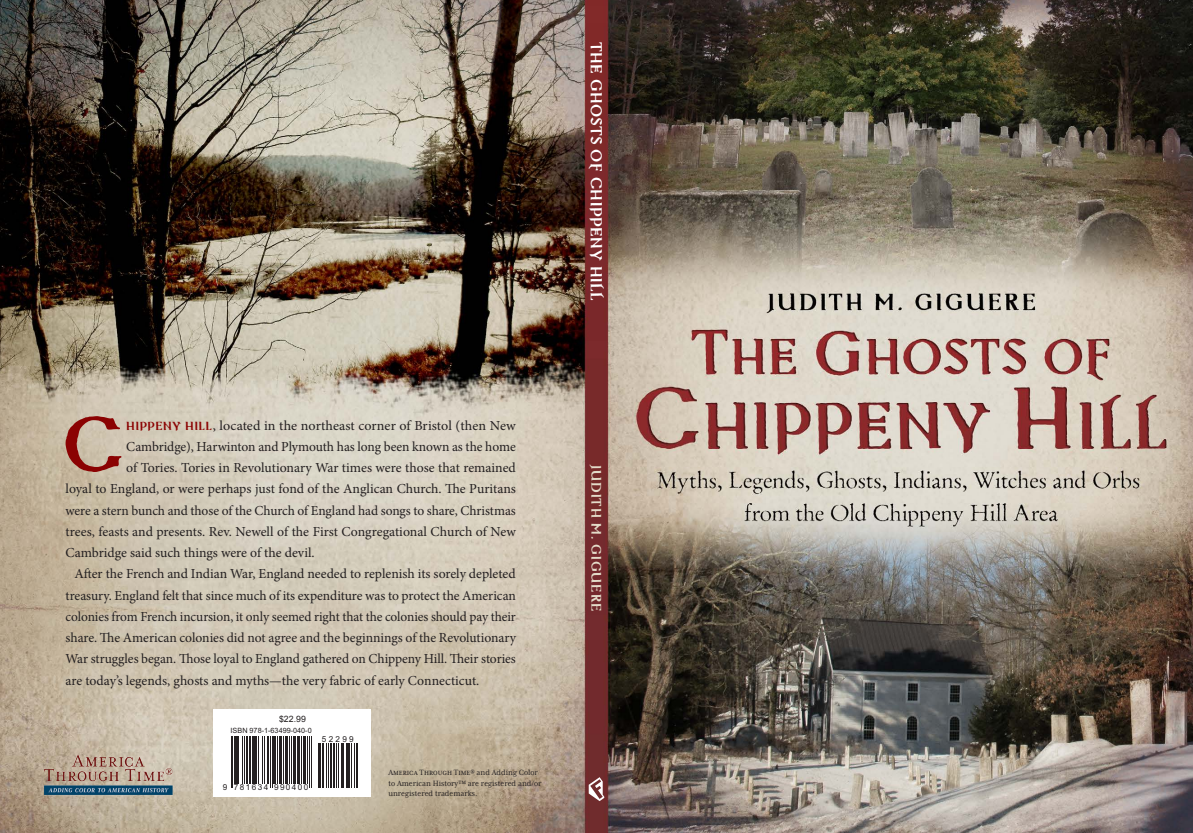
<style>
.page{position:relative;width:1193px;height:833px;background:#fff}
.page>*{position:absolute;margin:0;border:0;box-sizing:border-box;transform-origin:0 0}
.t1{font:92.88px "Aberration";color:#8b0202}
.No_Spacing{font:18.75px "Aberration";letter-spacing:.02em;color:#fff}
.No_Spacing-2{font:16.25px "Aberration";letter-spacing:.06em;color:#e3dbc9}
.t2{font:13.75px/21.2px "Minion Pro";letter-spacing:-.005em;color:#231f20;text-align:justify}
.Blurb_with_drop_cap{font:8.75px/10.6px "Mrs Eaves XL Serif Nar OT";color:#231f20}
.t3{font:8.75px "Arial";color:#231f20}
.t4{font:8.25px "Arial";letter-spacing:.17em;color:#231f20}
.t5{font:7.25px "Arial";color:#231f20}
.s1{font-family:"Aberration";color:#8b0202}
</style>
<div class="page">
<img style="left:0;top:0;width:1192px;height:833px">
<div style="left:214px;top:709px;width:157px;height:87px;background:#fff"></div>
<hr style="left:230px;top:736px;width:1px;height:51px;background:#231f20">
<hr style="left:232px;top:736px;width:1px;height:51px;background:#231f20">
<hr style="left:234px;top:736px;width:2px;height:47px;background:#231f20">
<hr style="left:237px;top:736px;width:2px;height:47px;background:#231f20">
<hr style="left:242px;top:736px;width:1px;height:47px;background:#231f20">
<hr style="left:244px;top:736px;width:1px;height:47px;background:#231f20">
<hr style="left:246px;top:736px;width:2px;height:47px;background:#231f20">
<hr style="left:249px;top:736px;width:2px;height:47px;background:#231f20">
<hr style="left:252px;top:736px;width:1px;height:47px;background:#231f20">
<hr style="left:254px;top:736px;width:3px;height:47px;background:#231f20">
<hr style="left:258px;top:736px;width:1px;height:47px;background:#231f20">
<hr style="left:262px;top:736px;width:1px;height:47px;background:#231f20">
<hr style="left:264px;top:736px;width:1px;height:47px;background:#231f20">
<hr style="left:267px;top:736px;width:2px;height:47px;background:#231f20">
<hr style="left:270px;top:736px;width:1px;height:51px;background:#231f20">
<hr style="left:271px;top:736px;width:1px;height:51px;background:#231f20">
<hr style="left:273px;top:736px;width:3px;height:47px;background:#231f20">
<hr style="left:277px;top:736px;width:1px;height:47px;background:#231f20">
<hr style="left:279px;top:736px;width:3px;height:47px;background:#231f20">
<hr style="left:283px;top:736px;width:1px;height:47px;background:#231f20">
<hr style="left:285px;top:736px;width:3px;height:47px;background:#231f20">
<hr style="left:289px;top:736px;width:1px;height:47px;background:#231f20">
<hr style="left:291px;top:736px;width:1px;height:47px;background:#231f20">
<hr style="left:293px;top:736px;width:2px;height:47px;background:#231f20">
<hr style="left:297px;top:736px;width:3px;height:47px;background:#231f20">
<hr style="left:301px;top:736px;width:1px;height:47px;background:#231f20">
<hr style="left:303px;top:736px;width:3px;height:47px;background:#231f20">
<hr style="left:307px;top:736px;width:1px;height:47px;background:#231f20">
<hr style="left:309px;top:736px;width:1px;height:51px;background:#231f20">
<hr style="left:311px;top:736px;width:1px;height:51px;background:#231f20">
<hr style="left:318px;top:743px;width:1px;height:44px;background:#231f20">
<hr style="left:319px;top:743px;width:2px;height:44px;background:#231f20">
<hr style="left:322px;top:743px;width:2px;height:44px;background:#231f20">
<hr style="left:326px;top:743px;width:1px;height:44px;background:#231f20">
<hr style="left:328px;top:743px;width:1px;height:44px;background:#231f20">
<hr style="left:330px;top:743px;width:2px;height:44px;background:#231f20">
<hr style="left:333px;top:743px;width:2px;height:44px;background:#231f20">
<hr style="left:335px;top:743px;width:1px;height:44px;background:#231f20">
<hr style="left:338px;top:743px;width:1px;height:44px;background:#231f20">
<hr style="left:341px;top:743px;width:1px;height:44px;background:#231f20">
<hr style="left:343px;top:743px;width:1px;height:44px;background:#231f20">
<hr style="left:346px;top:743px;width:1px;height:44px;background:#231f20">
<hr style="left:347px;top:743px;width:3px;height:44px;background:#231f20">
<hr style="left:351px;top:743px;width:1px;height:44px;background:#231f20">
<hr style="left:354px;top:743px;width:1px;height:44px;background:#231f20">
<hr style="left:356px;top:743px;width:2px;height:44px;background:#231f20">
<img style="left:35px;top:746px;width:147px;height:50px">
<svg style="left:588px;top:777px;width:16px;height:24px"></svg>
<p class="t1" style="left:63px;top:382px;width:63px">C</p>
<p class="t2" style="left:126px;top:414px;width:391px"><span class="s1">hippeny Hill</span>, located in the northeast corner of Bristol (then New</p>
<p class="t2" style="left:126px;top:436px;width:391px">Cambridge), Harwinton and Plymouth has long been known as the home</p>
<p class="t2" style="left:126px;top:457px;width:391px">of Tories. Tories in Revolutionary War times were those that remained</p>
<p class="t2" style="left:66px;top:478px;width:452px">loyal to England, or were perhaps just fond of the Anglican Church. The Puritans</p>
<p class="t2" style="left:66px;top:499px;width:451px">were a stern bunch and those of the Church of England had songs to share, Christmas</p>
<p class="t2" style="left:66px;top:521px;width:452px">trees, feasts and presents. Rev. Newell of the First Congregational Church of New</p>
<p class="t2" style="left:66px;top:542px;width:250px">Cambridge said such things were of the devil.</p>
<p class="t2" style="left:66px;top:563px;width:452px;text-indent:9px">After the French and Indian War, England needed to replenish its sorely depleted treasury. England felt that since much of its expenditure was to protect the American colonies from French incursion, it only seemed right that the colonies should pay their share. The American colonies did not agree and the beginnings of the Revolutionary War struggles began. Those loyal to England gathered on Chippeny Hill. Their stories are today’s legends, ghosts and myths—the very fabric of early Connecticut.</p>
<p class="t3" style="left:279px;top:713px;width:28px">$22.99</p>
<p class="t5" style="left:230px;top:726px;width:83px">ISBN 978-1-63499-040-0</p>
<p class="t4" style="left:322px;top:733px;width:33px">52299</p>
<p class="t4" style="left:223px;top:782px;width:87px">9 781634 990400</p>
<p class="Blurb_with_drop_cap" style="left:388px;top:767px;width:155px">America Through Time® and Adding Color to American History™ are registered and/or unregistered trademarks.</p>
<p class="No_Spacing" style="left:609px;top:42px;width:260px;rotate:90deg">THE GHOSTS OF CHIPPENY HILL</p>
<p class="No_Spacing-2" style="left:607px;top:464px;width:149px;rotate:90deg">judith m. giguere</p>
</div>
